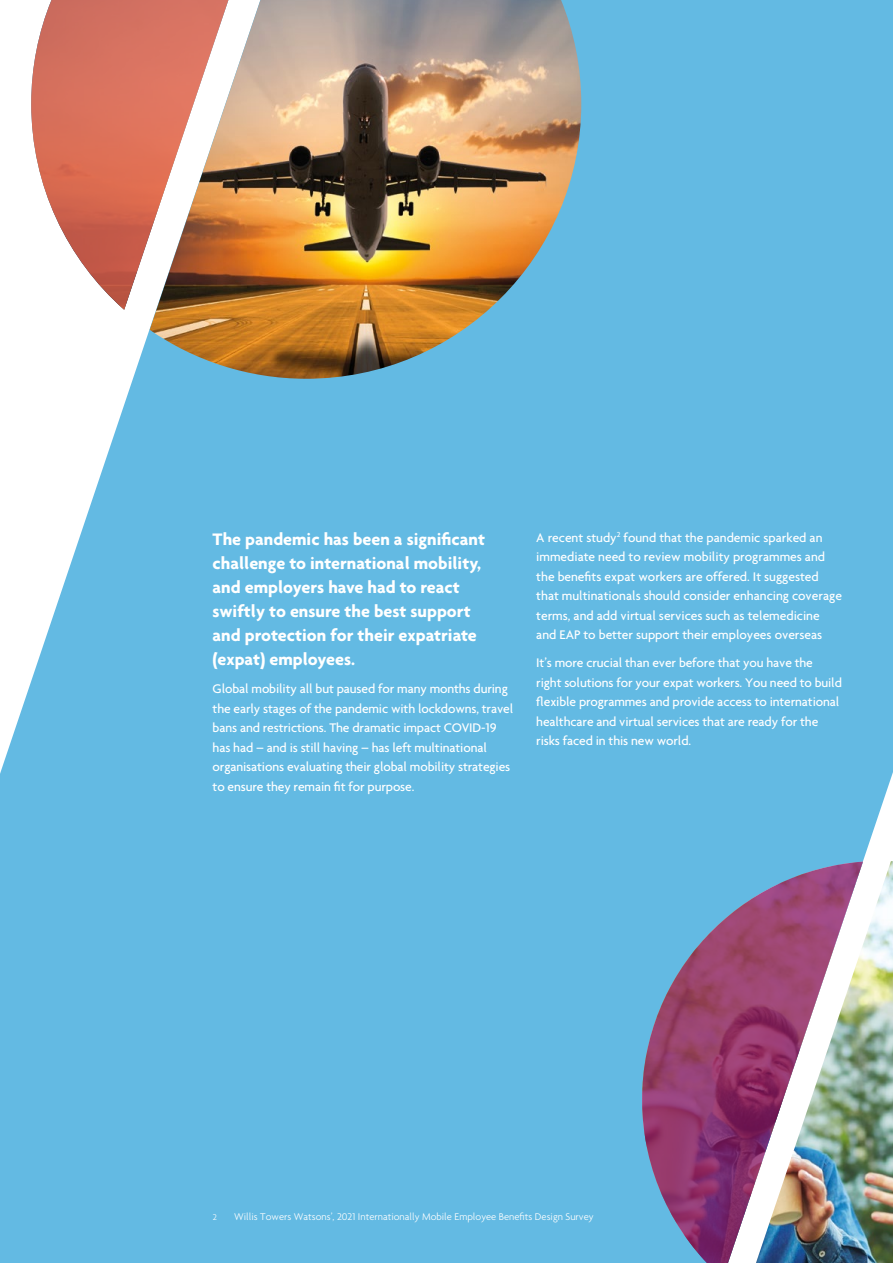
<style>
.page{position:relative;width:893px;height:1263px;background:#fff}
.page>*{position:absolute;margin:0;border:0;box-sizing:border-box;transform-origin:0 0}
.t1{font:700 18px/24px "Agenda";color:#fff}
.t2{font:500 13.5px/19.5px "Agenda";letter-spacing:-.01em;color:#fff}
.t3{font:300 10.5px "Agenda";color:#fff}
.t4{font:300 9px "Agenda";color:#fff}
</style>
<div class="page">
<div style="left:0;top:0;width:722px;height:1263px;background:#63bae3"></div>
<div style="left:722px;top:0;width:171px;height:861px;background:#63bae3"></div>
<img style="left:150px;top:0;width:431px;height:379px">
<svg style="left:31px;top:0;width:255px;height:310px"></svg>
<img style="left:756px;top:861px;width:137px;height:402px">
<img style="left:642px;top:862px;width:221px;height:401px">
<h1 class="t1" style="left:213px;top:527px;width:274px">The pandemic has been a significant challenge to international mobility, and employers have had to react swiftly to ensure the best support and protection for their expatriate (expat) employees.</h1>
<p class="t2" style="left:213px;top:679px;width:302px">Global mobility all but paused for many months during the early stages of the pandemic with lockdowns, travel bans and restrictions. The dramatic impact COVID-19 has had – and is still having – has left multinational organisations evaluating their global mobility strategies to ensure they remain fit for purpose.</p>
<p class="t2" style="left:536px;top:527px;width:307px">A recent study<sup>2</sup> found that the pandemic sparked an immediate need to review mobility programmes and the benefits expat workers are offered. It suggested that multinationals should consider enhancing coverage terms, and add virtual services such as telemedicine and EAP to better support their employees overseas</p>
<p class="t2" style="left:536px;top:653px;width:307px">It’s more crucial than ever before that you have the<br>right solutions for your expat workers. You need to build flexible programmes and provide access to international healthcare and virtual services that are ready for the risks faced in this new world.</p>
<p class="t4" style="left:213px;top:1212px;width:6px">2</p>
<p class="t3" style="left:234px;top:1211px;width:361px">Willis Towers Watsons’, 2021 Internationally Mobile Employee Benefits Design Survey</p>
</div>
